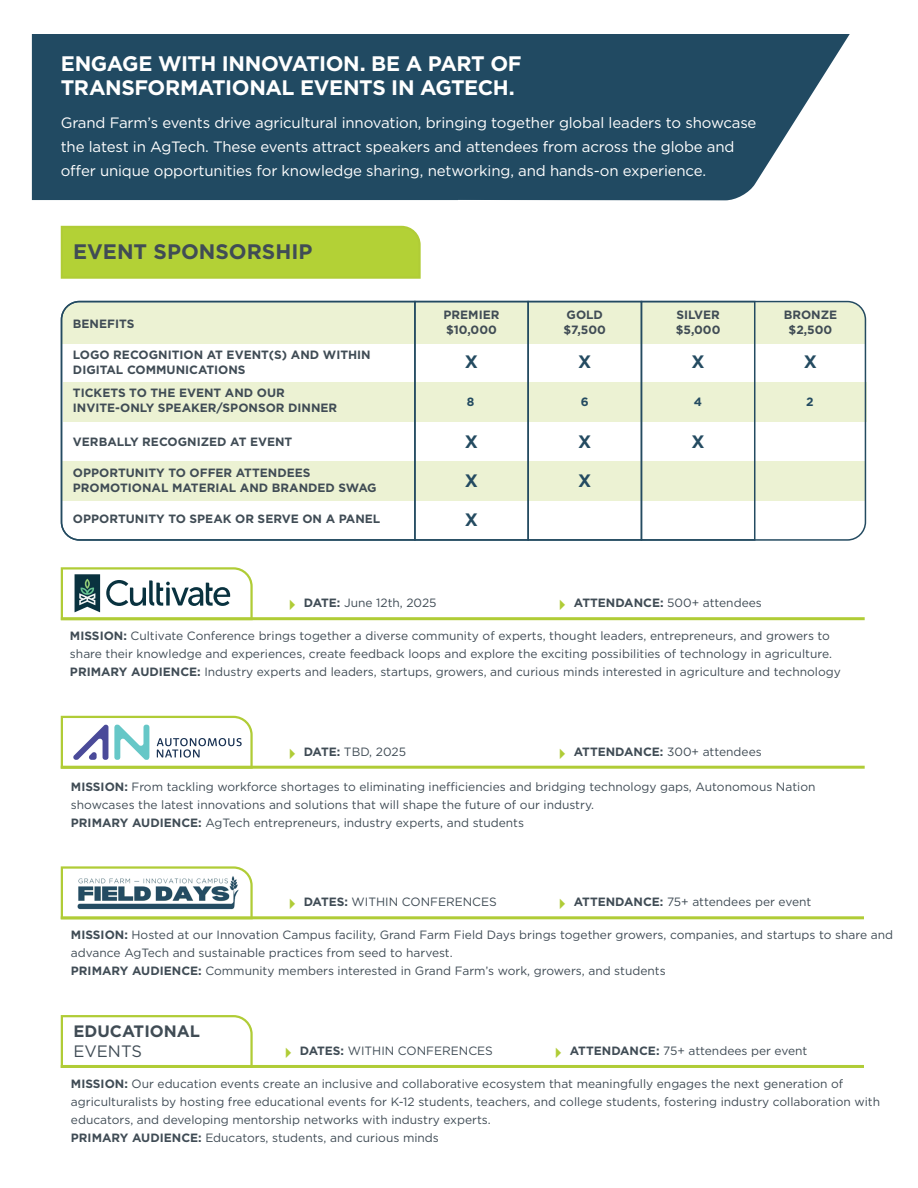
<style>
.page{position:relative;width:918px;height:1188px;background:#fff}
.page>*{position:absolute;margin:0;border:0;box-sizing:border-box;transform-origin:0 0}
.Header_-_White{font:700 21px "Gotham";letter-spacing:-.02em;color:#fff}
.Header_-_White-2{font:700 21px "Gotham";color:#404c55}
.t1{font:700 18px "Gotham";color:#244b61}
.t2{font:700 16.5px/19.8px "Gotham";color:#404c55}
.Header_-_White-3{font:15px/24px "Gotham";letter-spacing:-.01em;color:#fff}
.Body_Copy{font:12px/18px "Gotham";color:#404c55}
.Body_Copy-2{font:700 12px "Gotham";color:#404c55}
.Body_Copy-3{font:700 12px "Gotham";color:#244b61}
.s1{color:#b0cc36}
.s2{font-weight:700}
.s3{font-weight:400}
</style>
<div class="page">
<div style="left:32px;top:34px;width:818px;height:166px;background:#214a62"></div>
<hr style="left:61px;top:766px;width:804px;height:3px;background:#b0cc36">
<svg style="left:60px;top:715px;width:194px;height:54px"></svg>
<hr style="left:61px;top:617px;width:804px;height:3px;background:#b0cc36">
<svg style="left:60px;top:567px;width:194px;height:54px"></svg>
<div style="left:60px;top:225px;width:361px;height:54px;background:#b3d136"></div>
<div style="left:63px;top:382px;width:803px;height:40px;background:#ecf2d3"></div>
<div style="left:62px;top:302px;width:804px;height:40px;background:#ecf2d3;border-radius:18px"></div>
<div style="left:62px;top:461px;width:803px;height:40px;background:#ecf2d3"></div>
<svg style="left:60px;top:300px;width:353px;height:241px"></svg>
<div style="left:61px;top:301px;width:805px;height:240px;border:2px solid #244b61;border-radius:18px"></div>
<svg style="left:413px;top:300px;width:343px;height:241px"></svg>
<hr style="left:61px;top:916px;width:803px;height:3px;background:#b0cc36">
<svg style="left:60px;top:866px;width:194px;height:54px"></svg>
<img style="left:76px;top:873px;width:164px;height:38px">
<hr style="left:61px;top:1065px;width:803px;height:3px;background:#b0cc36">
<svg style="left:60px;top:1015px;width:193px;height:53px"></svg>
<p class="Header_-_White" style="left:61px;top:50px;width:462px">ENGAGE WITH INNOVATION. BE A PART OF</p>
<p class="Header_-_White" style="left:61px;top:74px;width:456px">TRANSFORMATIONAL EVENTS IN AGTECH.</p>
<p class="Header_-_White-3" style="left:61px;top:110px;width:697px">Grand Farm’s events drive agricultural innovation, bringing together global leaders to showcase the latest in AgTech. These events attract speakers and attendees from across the globe and offer unique opportunities for knowledge sharing, networking, and hands-on experience.</p>
<p class="Header_-_White-2" style="left:73px;top:238px;width:241px">EVENT SPONSORSHIP</p>
<p class="Body_Copy-2" style="left:73px;top:316px;width:63px">BENEFITS</p>
<p class="Body_Copy-2" style="left:73px;top:347px;width:299px">LOGO RECOGNITION AT EVENT(S) AND WITHIN</p>
<p class="Body_Copy-2" style="left:73px;top:362px;width:174px">DIGITAL COMMUNICATIONS</p>
<p class="Body_Copy-2" style="left:73px;top:385px;width:213px">TICKETS TO THE EVENT AND OUR</p>
<p class="Body_Copy-2" style="left:73px;top:400px;width:266px">INVITE-ONLY SPEAKER/SPONSOR DINNER</p>
<p class="Body_Copy-2" style="left:73px;top:433px;width:221px">VERBALLY RECOGNIZED AT EVENT</p>
<p class="Body_Copy-2" style="left:73px;top:465px;width:239px">OPPORTUNITY TO OFFER ATTENDEES</p>
<p class="Body_Copy-2" style="left:73px;top:480px;width:305px">PROMOTIONAL MATERIAL AND BRANDED SWAG</p>
<p class="Body_Copy-2" style="left:73px;top:511px;width:309px">OPPORTUNITY TO SPEAK OR SERVE ON A PANEL</p>
<p class="Body_Copy-2" style="left:444px;top:307px;width:57px">PREMIER</p>
<p class="Body_Copy-2" style="left:446px;top:322px;width:52px">$10,000</p>
<p class="Body_Copy-2" style="left:567px;top:307px;width:38px">GOLD</p>
<p class="Body_Copy-2" style="left:564px;top:322px;width:44px">$7,500</p>
<p class="Body_Copy-2" style="left:676px;top:307px;width:45px">SILVER</p>
<p class="Body_Copy-2" style="left:676px;top:322px;width:46px">$5,000</p>
<p class="Body_Copy-2" style="left:784px;top:307px;width:55px">BRONZE</p>
<p class="Body_Copy-2" style="left:789px;top:322px;width:45px">$2,500</p>
<p class="t1" style="left:465px;top:350px;width:15px">X</p>
<p class="t1" style="left:578px;top:350px;width:15px">X</p>
<p class="t1" style="left:692px;top:350px;width:15px">X</p>
<p class="t1" style="left:804px;top:350px;width:15px">X</p>
<p class="Body_Copy-3" style="left:581px;top:394px;width:9px">6</p>
<p class="Body_Copy-3" style="left:694px;top:394px;width:10px">4</p>
<p class="Body_Copy-3" style="left:806px;top:394px;width:9px">2</p>
<p class="t1" style="left:465px;top:430px;width:15px">X</p>
<p class="t1" style="left:578px;top:430px;width:15px">X</p>
<p class="t1" style="left:692px;top:430px;width:15px">X</p>
<p class="t1" style="left:465px;top:468px;width:15px">X</p>
<p class="t1" style="left:578px;top:468px;width:15px">X</p>
<p class="t1" style="left:465px;top:508px;width:15px">X</p>
<p class="Body_Copy-3" style="left:467px;top:394px;width:9px">8</p>
<p class="Body_Copy" style="left:284px;top:594px;width:154px"><span class="s1">✔</span> <span class="s2">DATE:</span> June 12th, 2025</p>
<p class="Body_Copy" style="left:554px;top:594px;width:209px"><span class="s1">✔</span> <span class="s2">ATTENDANCE:</span> 500+ attendees</p>
<p class="Body_Copy" style="left:70px;top:627px;width:762px"><span class="s2">MISSION:</span> Cultivate Conference brings together a diverse community of experts, thought leaders, entrepreneurs, and growers to</p>
<p class="Body_Copy" style="left:70px;top:645px;width:763px">share their knowledge and experiences, create feedback loops and explore the exciting possibilities of technology in agriculture.</p>
<p class="Body_Copy" style="left:70px;top:663px;width:772px"><span class="s2">PRIMARY AUDIENCE:</span> Industry experts and leaders, startups, growers, and curious minds interested in agriculture and technology</p>
<p class="Body_Copy" style="left:284px;top:742px;width:124px"><span class="s1">✔</span> <span class="s2">DATE:</span> TBD, 2025</p>
<p class="Body_Copy" style="left:554px;top:742px;width:209px"><span class="s1">✔</span> <span class="s2">ATTENDANCE:</span> 300+ attendees</p>
<p class="Body_Copy" style="left:71px;top:777px;width:746px"><span class="s2">MISSION:</span> From tackling workforce shortages to eliminating inefficiencies and bridging technology gaps, Autonomous Nation showcases the latest innovations and solutions that will shape the future of our industry.</p>
<p class="Body_Copy" style="left:71px;top:813px;width:455px"><span class="s2">PRIMARY AUDIENCE:</span> AgTech entrepreneurs, industry experts, and students</p>
<p class="Body_Copy" style="left:284px;top:893px;width:214px"><span class="s1">✔</span> <span class="s2">DATES:</span> WITHIN CONFERENCES</p>
<p class="Body_Copy" style="left:554px;top:893px;width:259px"><span class="s1">✔</span> <span class="s2">ATTENDANCE:</span> 75+ attendees per event</p>
<p class="Body_Copy" style="left:71px;top:926px;width:824px"><span class="s2">MISSION:</span> Hosted at our Innovation Campus facility, Grand Farm Field Days brings together growers, companies, and startups to share and advance AgTech and sustainable practices from seed to harvest.</p>
<p class="Body_Copy" style="left:71px;top:962px;width:596px"><span class="s2">PRIMARY AUDIENCE:</span> Community members interested in Grand Farm’s work, growers, and students</p>
<p class="t2" style="left:74px;top:1021px;width:128px">EDUCATIONAL<br><span class="s3">EVENTS</span></p>
<p class="Body_Copy" style="left:280px;top:1041px;width:214px"><span class="s1">✔</span> <span class="s2">DATES:</span> WITHIN CONFERENCES</p>
<p class="Body_Copy" style="left:550px;top:1041px;width:259px"><span class="s1">✔</span> <span class="s2">ATTENDANCE:</span> 75+ attendees per event</p>
<p class="Body_Copy" style="left:71px;top:1075px;width:811px"><span class="s2">MISSION:</span> Our education events create an inclusive and collaborative ecosystem that meaningfully engages the next generation of agriculturalists by hosting free educational events for K-12 students, teachers, and college students, fostering industry collaboration with educators, and developing mentorship networks with industry experts.</p>
<p class="Body_Copy" style="left:71px;top:1129px;width:369px"><span class="s2">PRIMARY AUDIENCE:</span> Educators, students, and curious minds</p>
</div>
